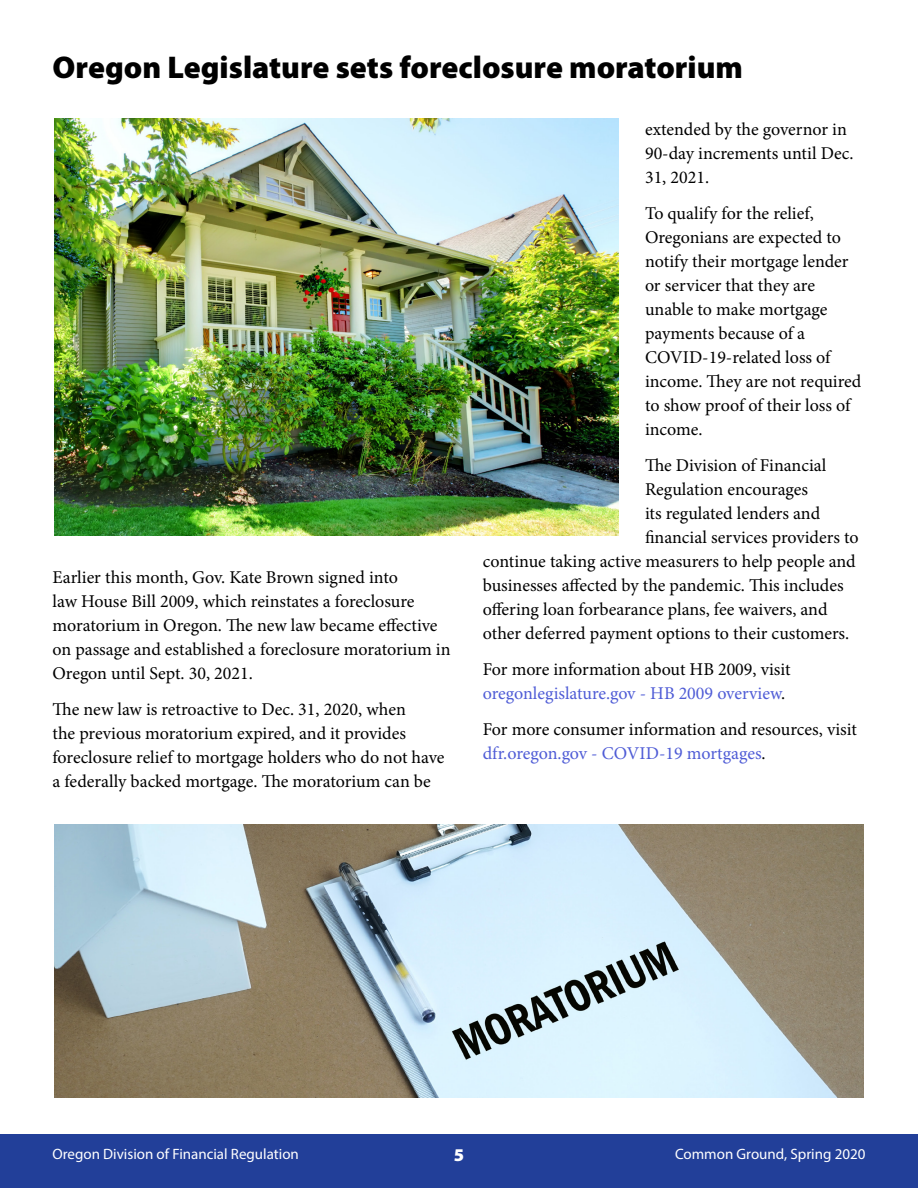
<style>
.page{position:relative;width:918px;height:1188px;background:#fff}
.page>*{position:absolute;margin:0;border:0;box-sizing:border-box;transform-origin:0 0}
.t1{font:900 31.5px "Myriad Pro";color:#000}
.body{font:18px/24px "Minion Pro";color:#000}
.t2{font:900 18px "Myriad Pro";color:#fff}
.t3{font:15px "Myriad Pro";color:#fff}
.s1{color:#4f5cd6}
</style>
<div class="page">
<div style="left:0;top:1134px;width:918px;height:54px;background:#223f99"></div>
<img style="left:54px;top:118px;width:564px;height:418px">
<img style="left:54px;top:825px;width:810px;height:272px">
<p class="t1" style="left:52px;top:49px;width:692px">Oregon Legislature sets foreclosure moratorium</p>
<p class="body" style="left:52px;top:565px;width:400px">Earlier this month, Gov. Kate Brown signed into<br>law House Bill 2009, which reinstates a foreclosure moratorium in Oregon. The new law became effective on passage and established a foreclosure moratorium in Oregon until Sept. 30, 2021.</p>
<p class="body" style="left:52px;top:697px;width:394px">The new law is retroactive to Dec. 31, 2020, when<br>the previous moratorium expired, and it provides foreclosure relief to mortgage holders who do not have a federally backed mortgage. The moratorium can be</p>
<p class="body" style="left:645px;top:117px;width:210px">extended by the governor in<br>90-day increments until Dec.<br>31, 2021.</p>
<p class="body" style="left:645px;top:201px;width:218px">To qualify for the relief,<br>Oregonians are expected to notify their mortgage lender or servicer that they are unable to make mortgage payments because of a<br>COVID-19-related loss of income. They are not required to show proof of their loss of income.</p>
<p class="body" style="left:645px;top:453px;width:183px">The Division of Financial</p>
<p class="body" style="left:645px;top:477px;width:165px">Regulation encourages</p>
<p class="body" style="left:645px;top:501px;width:177px">its regulated lenders and</p>
<p class="body" style="left:645px;top:525px;width:215px">financial services providers to</p>
<p class="body" style="left:483px;top:549px;width:375px">continue taking active measurers to help people and</p>
<p class="body" style="left:483px;top:573px;width:362px">businesses affected by the pandemic. This includes</p>
<p class="body" style="left:483px;top:597px;width:346px">offering loan forbearance plans, fee waivers, and</p>
<p class="body" style="left:483px;top:621px;width:368px">other deferred payment options to their customers.</p>
<p class="body" style="left:483px;top:657px;width:309px">For more information about HB 2009, visit <span class="s1">oregonlegislature.gov - HB 2009 overview</span>.</p>
<p class="body" style="left:483px;top:717px;width:376px">For more consumer information and resources, visit <span class="s1">dfr.oregon.gov - COVID-19 mortgages</span>.</p>
<p class="t3" style="left:52px;top:1144px;width:248px">Oregon Division of Financial Regulation</p>
<p class="t2" style="left:454px;top:1145px;width:12px">5</p>
<p class="t3" style="left:675px;top:1144px;width:192px">Common Ground, Spring 2020</p>
</div>
